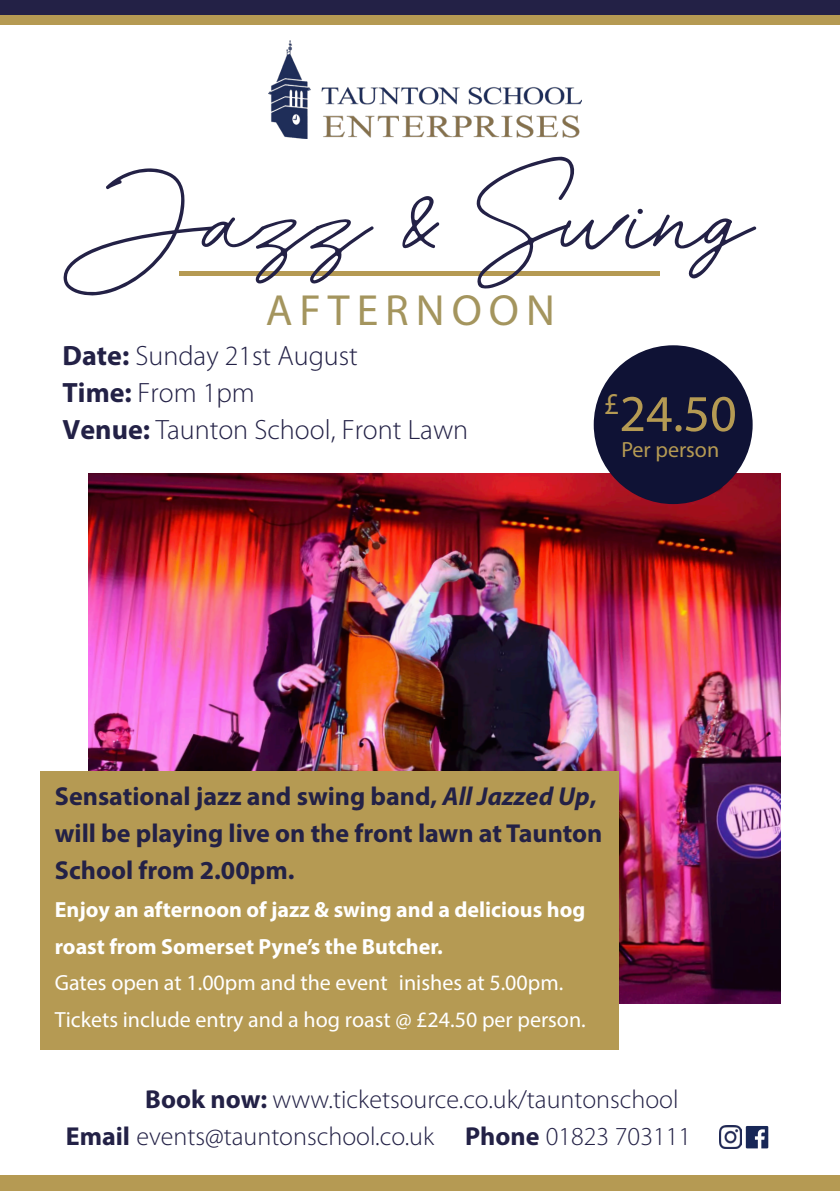
<style>
.page{position:relative;width:840px;height:1191px;background:#fff}
.page>*{position:absolute;margin:0;border:0;box-sizing:border-box;transform-origin:0 0}
.t1{font:116px "Velocity DEMO Regular";color:#232146}
.t2{font:51.8px "Myriad Pro";color:#b59a53}
.t3{font:43.8px "Myriad Pro";letter-spacing:.16em;color:#a4955e}
.t4{font:300 28px/36.8px "Myriad Pro";color:#232146}
.t5{font:700 26px/36.8px "Myriad Pro";color:#232146}
.t6{font:300 26px "Myriad Pro";color:#232146}
.t7{font:22px/36.4px "Myriad Pro";color:#fff}
.t8{font:22px "Myriad Pro";color:#b59a53}
.s1{font-weight:700}
.s2{font-style:italic}
</style>
<div class="page">
<img style="left:89px;top:473px;width:690px;height:531px">
<hr style="left:179px;top:271px;width:481px;height:4px;background:#b59a53">
<div style="left:40px;top:771px;width:578px;height:279px;background:#b59a53"></div>
<div style="left:593px;top:345px;width:159px;height:159px;background:#0f1235;border-radius:50%"></div>
<div style="left:0;top:15px;width:839px;height:10px;background:#b59a53"></div>
<div style="left:0;top:0;width:839px;height:15px;background:#232146"></div>
<div style="left:0;top:1175px;width:839px;height:16px;background:#b59a53"></div>
<img style="left:268px;top:40px;width:313px;height:99px">
<img style="left:719px;top:1126px;width:22px;height:22px">
<svg style="left:745px;top:1126px;width:22px;height:22px"></svg>
<p class="t1" style="left:90px;top:152px;width:660px">Jazz &amp; Swing</p>
<p class="t3" style="left:266px;top:283px;width:290px">AFTERNOON</p>
<p class="t4" style="left:63px;top:338px;width:407px"><span class="s1">Date:</span> Sunday 21st August<br><span class="s1">Time:</span> From 1pm<br><span class="s1">Venue:</span> Taunton School, Front Lawn</p>
<p class="t2" style="left:603px;top:382px;width:134px"><sup>£</sup>24.50</p>
<p class="t8" style="left:621px;top:436px;width:99px">Per person</p>
<p class="t5" style="left:55px;top:777px;width:549px">Sensational jazz and swing band, <span class="s2">All Jazzed Up</span>, will be playing live on the front lawn at Taunton<br>School from 2.00pm.</p>
<p class="t7" style="left:55px;top:891px;width:532px"><span class="s1">Enjoy an afternoon of jazz &amp; swing and a delicious hog roast from Somerset Pyne’s the Butcher.<br></span>Gates open at 1.00pm and the event inishes at 5.00pm.<br>Tickets include entry and a hog roast @ £24.50 per person.</p>
<p class="t6" style="left:145px;top:1085px;width:534px"><span class="s1">Book now:</span> www.ticketsource.co.uk/tauntonschool</p>
<p class="t6" style="left:66px;top:1122px;width:626px"><span class="s1">Email</span> events@tauntonschool.co.uk <span class="s1">Phone</span> 01823 703111</p>
</div>
